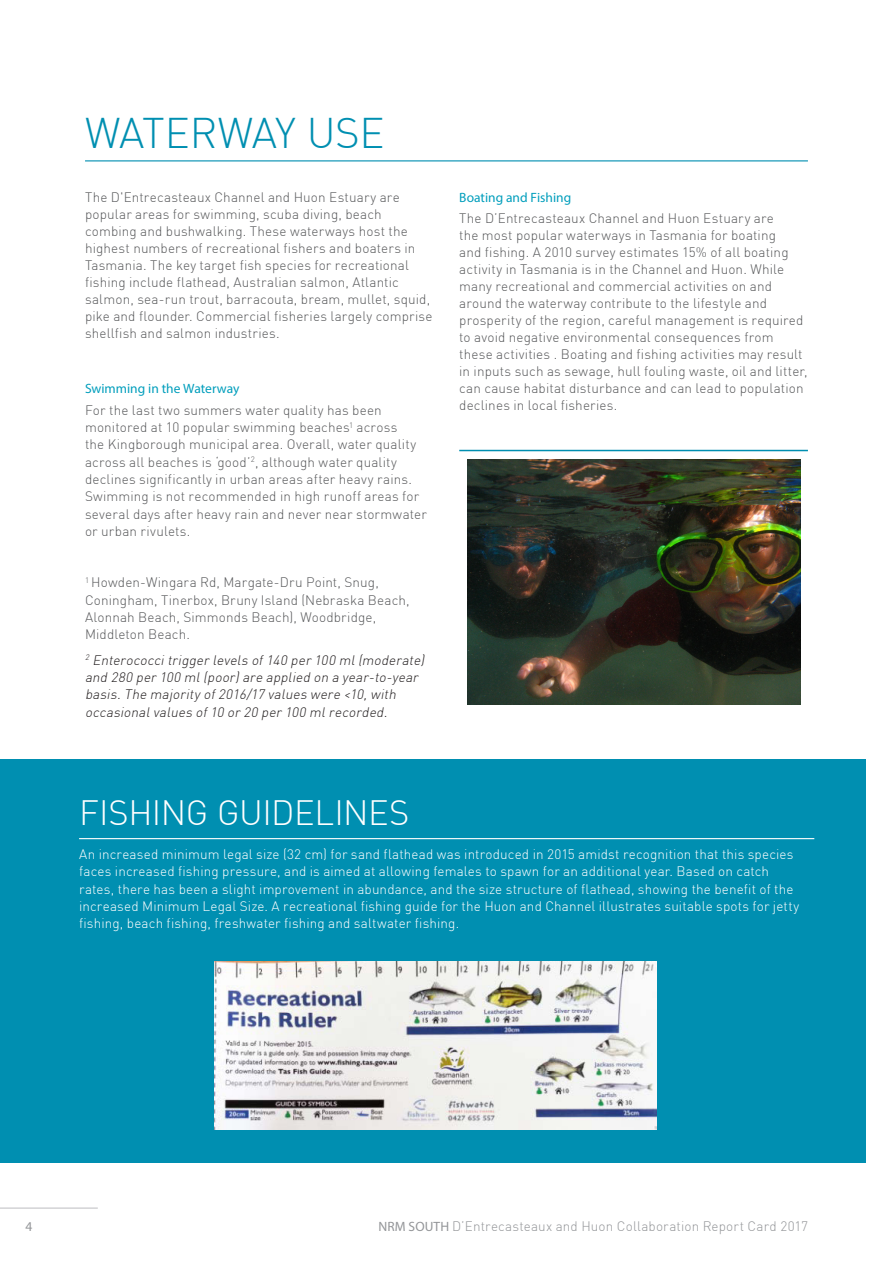
<style>
.page{position:relative;width:893px;height:1263px;background:#fff}
.page>*{position:absolute;margin:0;border:0;box-sizing:border-box;transform-origin:0 0}
.NRM_Heading_1_Green{font:300 42px "DIN";letter-spacing:-.01em;color:#008fb1}
.Case_Study_Heading{font:300 34.5px "DIN";letter-spacing:-.01em;color:#fff}
.NRM_Body{font:300 13.5px/17px "DIN";letter-spacing:.01em;color:#57585a}
.NRM_Body-2{font:300 13.5px/17.2px "DIN";letter-spacing:.01em;color:#fff}
.NRM_Body-3{font:italic 300 13.5px/17.2px "DIN";color:#231f20}
.t1{font:300 13.5px "DIN";letter-spacing:.01em;color:#939598}
.NRM_Heading_5{font:13.5px "Myriad Pro";color:#009ebc}
.t2{font:13.5px "Myriad Pro";color:#939598}
.s1{font-family:"Myriad Pro";font-weight:400}
</style>
<div class="page">
<hr style="left:85px;top:160px;width:723px;height:1px;background:#008fb1">
<div style="left:0;top:759px;width:865px;height:404px;background:#008fb1"></div>
<hr style="left:79px;top:838px;width:735px;height:1px;background:#fff">
<img style="left:467px;top:459px;width:333px;height:245px">
<hr style="left:459px;top:450px;width:349px;height:1px;background:#008fb1">
<img style="left:215px;top:961px;width:442px;height:168px">
<hr style="left:0;top:1208px;width:98px;height:1px;background:#bcbdc0">
<p class="NRM_Heading_1_Green" style="left:85px;top:107px;width:301px">WATERWAY USE</p>
<p class="NRM_Body" style="left:85px;top:189px;width:349px">The D'Entrecasteaux Channel and Huon Estuary are popular areas for swimming, scuba diving, beach combing and bushwalking. These waterways host the highest numbers of recreational fishers and boaters in Tasmania. The key target fish species for recreational fishing include flathead, Australian salmon, Atlantic salmon, sea-run trout, barracouta, bream, mullet, squid, pike and flounder. Commercial fisheries largely comprise shellfish and salmon industries.</p>
<p class="NRM_Heading_5" style="left:85px;top:381px;width:156px">Swimming in the Waterway</p>
<p class="NRM_Body" style="left:85px;top:401px;width:343px">For the last two summers water quality has been monitored at 10 popular swimming beaches<sup>1</sup> across<br>the Kingborough municipal area. Overall, water quality across all beaches is ‘good’<sup>2</sup>, although water quality declines significantly in urban areas after heavy rains.<br>Swimming is not recommended in high runoff areas for several days after heavy rain and never near stormwater or urban rivulets.</p>
<p class="NRM_Body" style="left:85px;top:574px;width:326px"><sup>1</sup> Howden-Wingara Rd, Margate-Dru Point, Snug, Coningham, Tinerbox, Bruny Island (Nebraska Beach, Alonnah Beach, Simmonds Beach), Woodbridge, Middleton Beach.</p>
<p class="NRM_Body-3" style="left:85px;top:651px;width:343px"><sup>2</sup> Enterococcitrigger levels of140 per 100 ml(moderate) and 280 per 100 ml(poor)are applied on a year-to-year basis.The majority of2016/17 values were &lt;10,with occasionalvalues of10 or 20 per 100 mlrecorded.</p>
<p class="NRM_Heading_5" style="left:459px;top:189px;width:114px">Boating and Fishing</p>
<p class="NRM_Body" style="left:459px;top:210px;width:350px">The D’Entrecasteaux Channel and Huon Estuary are<br>the most popular waterways in Tasmania for boating<br>and fishing. A 2010 survey estimates 15% of all boating activity in Tasmania is in the Channel and Huon. While many recreational and commercial activities on and around the waterway contribute to the lifestyle and prosperity of the region, careful management is required to avoid negative environmental consequences from these activities . Boating and fishing activities may result in inputs such as sewage, hull fouling waste, oil and litter, can cause habitat disturbance and can lead to population declines in local fisheries.</p>
<p class="Case_Study_Heading" style="left:79px;top:792px;width:332px">FISHING GUIDELINES</p>
<p class="NRM_Body-2" style="left:79px;top:845px;width:722px">An increased minimum legal size (32 cm) for sand flathead was introduced in 2015 amidst recognition that this species faces increased fishing pressure, and is aimed at allowing females to spawn for an additional year. Based on catch rates, there has been a slight improvement in abundance, and the size structure of flathead, showing the benefit of the increased Minimum Legal Size. A recreational fishing guide for the Huon and Channel illustrates suitable spots for jetty fishing, beach fishing, freshwater fishing and saltwater fishing.</p>
<p class="t2" style="left:26px;top:1218px;width:8px">4</p>
<p class="t1" style="left:379px;top:1218px;width:431px"><span class="s1">NRM SOUTH</span> D’Entrecasteaux and Huon Collaboration Report Card 2017</p>
</div>
